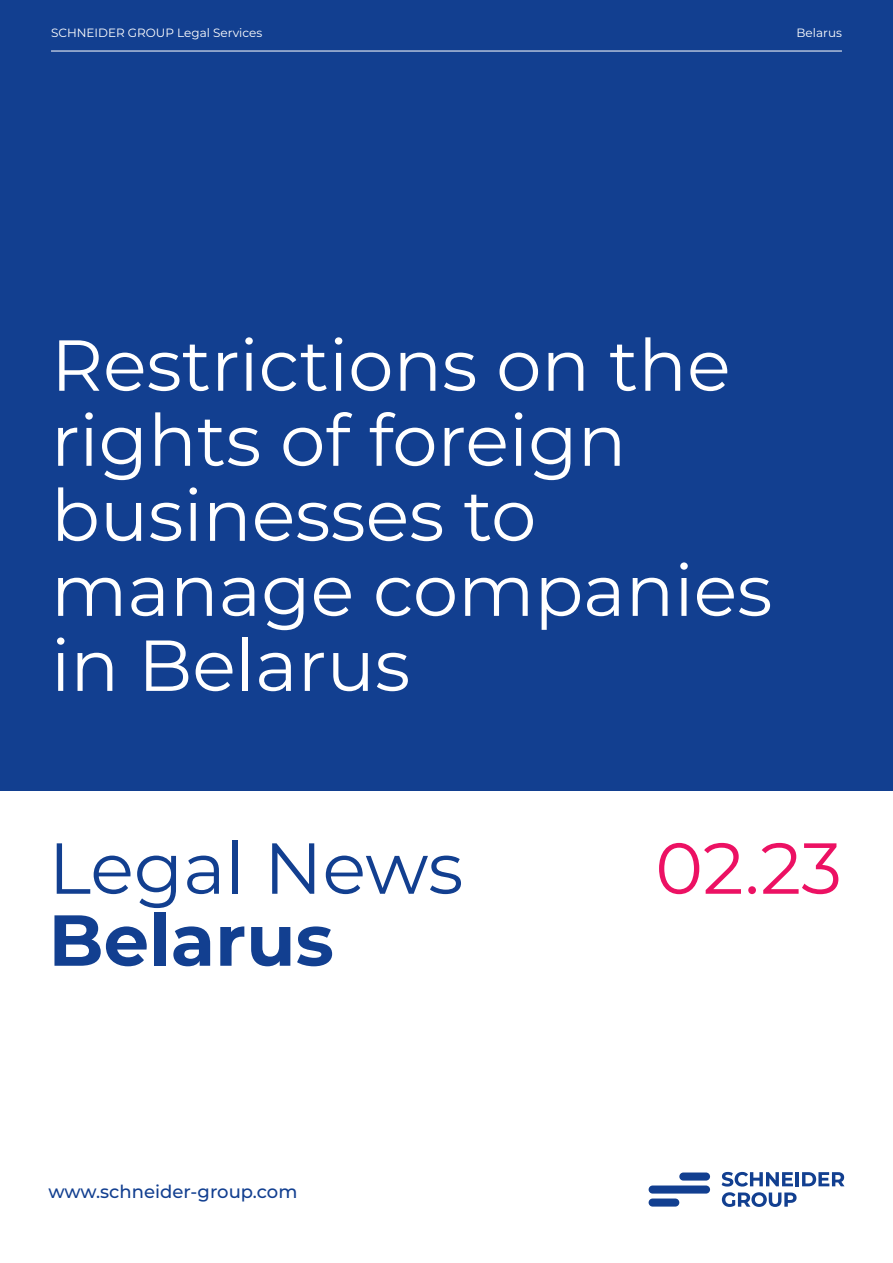
<style>
.page{position:relative;width:893px;height:1263px;background:#fff}
.page>*{position:absolute;margin:0;border:0;box-sizing:border-box;transform-origin:0 0}
.t1{font:72px/75px "Montserrat";color:#fff}
.t2{font:72px "Montserrat";color:#123f90}
.t3{font:700 72px "Montserrat";color:#123f90}
.t4{font:72px "Montserrat";color:#ec1163}
.t5{font:500 18px "Montserrat";color:#123f90}
.t6{font:12px "Montserrat";color:#fff}
</style>
<div class="page">
<div style="left:0;top:0;width:893px;height:791px;background:#123f90"></div>
<hr style="left:51px;top:51px;width:791px;height:1px;background:#fff">
<svg style="left:722px;top:1172px;width:71px;height:14px"></svg>
<hr style="left:795px;top:1172px;width:4px;height:14px;background:#123f90">
<svg style="left:802px;top:1172px;width:42px;height:14px"></svg>
<svg style="left:722px;top:1192px;width:75px;height:15px"></svg>
<div style="left:679px;top:1172px;width:31px;height:8px;background:#123f90;border-radius:4px"></div>
<div style="left:649px;top:1185px;width:61px;height:8px;background:#123f90;border-radius:4px"></div>
<div style="left:649px;top:1198px;width:30px;height:8px;background:#123f90;border-radius:4px"></div>
<p class="t6" style="left:51px;top:25px;width:213px">SCHNEIDER GROUP Legal Services</p>
<p class="t6" style="left:797px;top:25px;width:47px">Belarus</p>
<p class="t1" style="left:51px;top:325px;width:723px">Restrictions on the rights of foreign businesses to manage companies in Belarus</p>
<p class="t2" style="left:49px;top:819px;width:416px">Legal News</p>
<p class="t4" style="left:655px;top:819px;width:188px">02.23</p>
<p class="t3" style="left:49px;top:888px;width:287px">Belarus</p>
<p class="t5" style="left:49px;top:1179px;width:250px">www.schneider-group.com</p>
</div>
